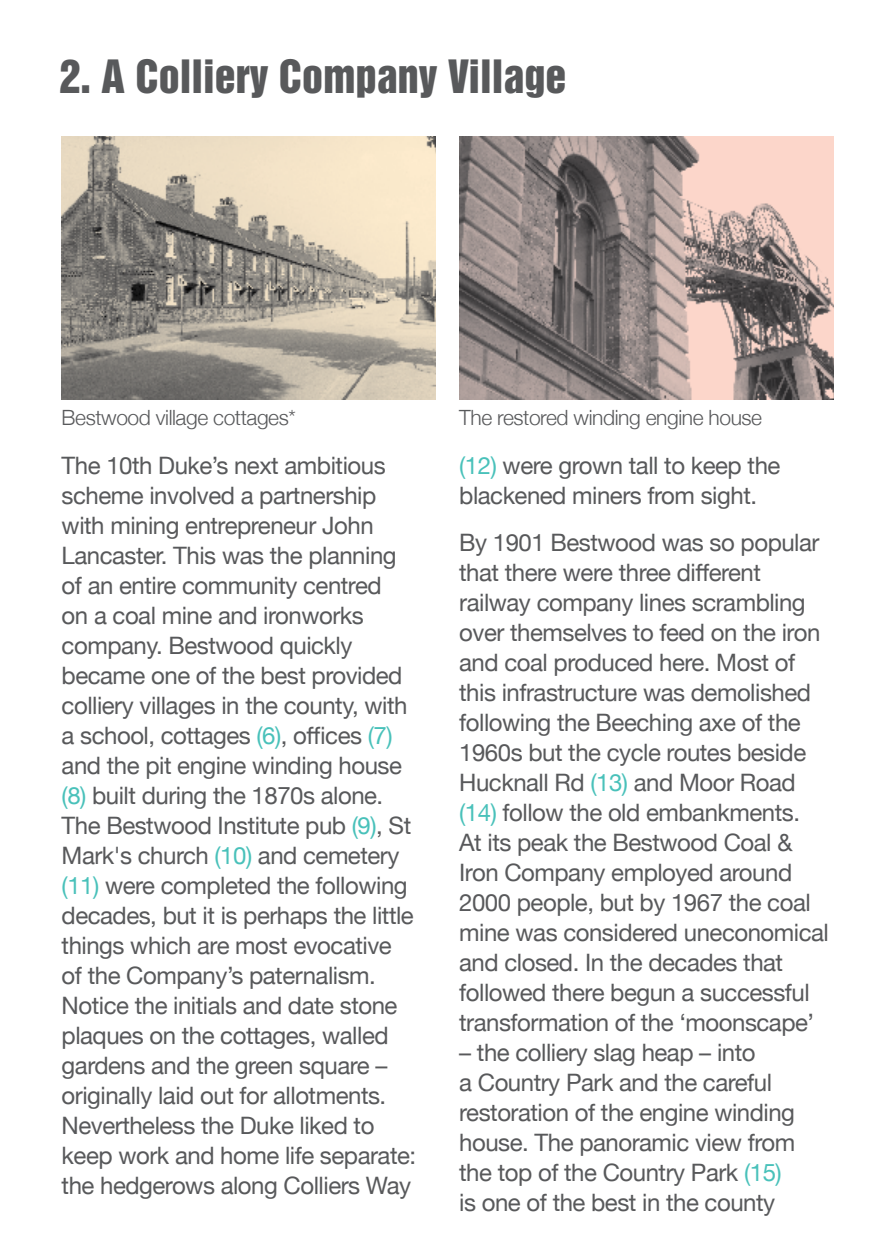
<style>
.page{position:relative;width:893px;height:1259px;background:#fff}
.page>*{position:absolute;margin:0;border:0;box-sizing:border-box;transform-origin:0 0}
.t1{font:42px "Helvetica Inserat";color:#58595b}
.t2{font:24px/30px "Helvetica Neue";letter-spacing:-.02em;color:#58595b}
.t3{font:300 21px "Helvetica Neue";letter-spacing:-.02em;color:#58595b}
.s1{color:#49c1ba}
</style>
<div class="page">
<img style="left:62px;top:136px;width:374px;height:264px">
<img style="left:459px;top:136px;width:374px;height:264px">
<h1 class="t1" style="left:60px;top:51px;width:508px">2. A Colliery Company Village</h1>
<p class="t3" style="left:62px;top:401px;width:236px">Bestwood village cottages*</p>
<p class="t3" style="left:459px;top:401px;width:304px">The restored winding engine house</p>
<p class="t2" style="left:62px;top:451px;width:356px">The 10th Duke’s next ambitious scheme involved a partnership with mining entrepreneur John<br>Lancaster. This was the planning of an entire community centred<br>on a coal mine and ironworks company. Bestwood quickly became one of the best provided colliery villages in the county, with a school, cottages <span class="s1">(6)</span>, offices <span class="s1">(7) </span>and the pit engine winding house <span class="s1">(8)</span> built during the 1870s alone.<br>The Bestwood Institute pub <span class="s1">(9)</span>, St<br>Mark's church <span class="s1">(10)</span> and cemetery <span class="s1">(11)</span> were completed the following decades, but it is perhaps the little things which are most evocative of the Company’s paternalism.<br>Notice the initials and date stone plaques on the cottages, walled gardens and the green square – originally laid out for allotments.<br>Nevertheless the Duke liked to keep work and home life separate: the hedgerows along Colliers Way</p>
<p class="t2" style="left:459px;top:451px;width:323px"><span class="s1">(12)</span> were grown tall to keep the blackened miners from sight.</p>
<p class="t2" style="left:459px;top:528px;width:371px">By 1901 Bestwood was so popular that there were three different railway company lines scrambling over themselves to feed on the iron and coal produced here. Most of this infrastructure was demolished following the Beeching axe of the<br>1960s but the cycle routes beside<br>Hucknall Rd <span class="s1">(13)</span> and Moor Road <span class="s1">(14)</span> follow the old embankments.<br>At its peak the Bestwood Coal &amp;<br>Iron Company employed around<br>2000 people, but by 1967 the coal mine was considered uneconomical and closed. In the decades that followed there begun a successful transformation of the ‘moonscape’</p>
<p class="t2" style="left:459px;top:1038px;width:337px">– the colliery slag heap – into<br>a Country Park and the careful restoration of the engine winding house. The panoramic view from the top of the Country Park <span class="s1">(15) </span>is one of the best in the county</p>
</div>
